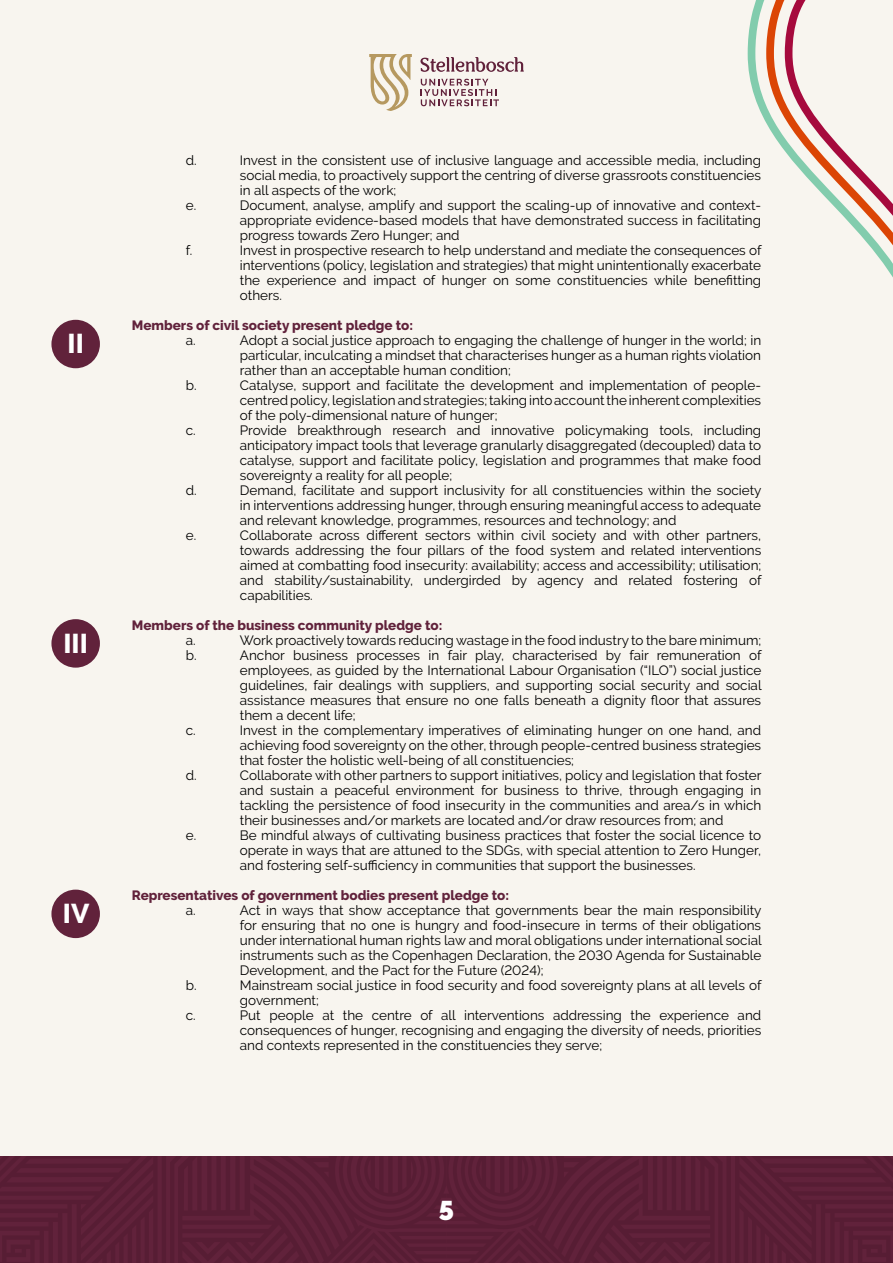
<style>
.page{position:relative;width:893px;height:1263px;background:#fff}
.page>*{position:absolute;margin:0;border:0;box-sizing:border-box;transform-origin:0 0}
.t1{font:800 27.15px "Raleway";color:#fff}
.t2{font:900 27px "Raleway";color:#fff}
.t3{font:13.5px/15px "Raleway";color:#000;text-align:justify}
.t4{font:800 13.5px "Raleway";color:#61223b}
</style>
<div class="page">
<div style="left:446px;top:1156px;width:447px;height:107px;background:#5b1f36"></div>
<div style="left:0;top:1156px;width:446px;height:107px;background:#5b1f36"></div>
<div style="left:0;top:0;width:893px;height:1155px;background:#f8f5ef"></div>
<svg style="left:369px;top:54px;width:43px;height:57px"></svg>
<svg style="left:420px;top:57px;width:104px;height:15px"></svg>
<svg style="left:421px;top:79px;width:78px;height:27px"></svg>
<svg style="left:748px;top:0;width:145px;height:277px"></svg>
<div style="left:51px;top:320px;width:49px;height:48px;background:#61223b;border-radius:50%"></div>
<div style="left:51px;top:619px;width:49px;height:49px;background:#61223b;border-radius:50%"></div>
<div style="left:51px;top:890px;width:49px;height:48px;background:#61223b;border-radius:50%"></div>
<h1 class="t1" style="left:68px;top:328px;width:18px">II</h1>
<h1 class="t1" style="left:63px;top:628px;width:26px">III</h1>
<h1 class="t1" style="left:63px;top:898px;width:28px">IV</h1>
<p class="t3" style="left:186px;top:153px;width:12px">d.</p>
<p class="t3" style="left:240px;top:153px;width:523px">Invest in the consistent use of inclusive language and accessible media, including social media, to proactively support the centring of diverse grassroots constituencies in all aspects of the work;</p>
<p class="t3" style="left:186px;top:198px;width:12px">e.</p>
<p class="t3" style="left:240px;top:198px;width:523px">Document, analyse, amplify and support the scaling-up of innovative and context&shy;appropriate evidence-based models that have demonstrated success in facilitating progress towards Zero Hunger; and</p>
<p class="t3" style="left:186px;top:243px;width:8px">f.</p>
<p class="t3" style="left:240px;top:243px;width:523px">Invest in prospective research to help understand and mediate the consequences of interventions (policy, legislation and strategies) that might unintentionally exacerbate the experience and impact of hunger on some constituencies while benefitting others.</p>
<p class="t4" style="left:132px;top:318px;width:283px">Members of civil society present pledge to:</p>
<p class="t3" style="left:186px;top:333px;width:11px">a.</p>
<p class="t3" style="left:240px;top:333px;width:523px">Adopt a social justice approach to engaging the challenge of hunger in the world; in particular, inculcating a mindset that characterises hunger as a human rights violation rather than an acceptable human condition;</p>
<p class="t3" style="left:186px;top:378px;width:12px">b.</p>
<p class="t3" style="left:240px;top:378px;width:523px">Catalyse, support and facilitate the development and implementation of people&shy;centred policy, legislation and strategies; taking into account the inherent complexities of the poly-dimensional nature of hunger;</p>
<p class="t3" style="left:186px;top:423px;width:11px">c.</p>
<p class="t3" style="left:240px;top:423px;width:523px">Provide breakthrough research and innovative policymaking tools, including anticipatory impact tools that leverage granularly disaggregated (decoupled) data to catalyse, support and facilitate policy, legislation and programmes that make food sovereignty a reality for all people;</p>
<p class="t3" style="left:186px;top:483px;width:12px">d.</p>
<p class="t3" style="left:240px;top:483px;width:523px">Demand, facilitate and support inclusivity for all constituencies within the society in interventions addressing hunger, through ensuring meaningful access to adequate and relevant knowledge, programmes, resources and technology; and</p>
<p class="t3" style="left:186px;top:528px;width:12px">e.</p>
<p class="t3" style="left:240px;top:528px;width:523px">Collaborate across different sectors within civil society and with other partners, towards addressing the four pillars of the food system and related interventions aimed at combatting food insecurity: availability; access and accessibility; utilisation; and stability/sustainability, undergirded by agency and related fostering of capabilities.</p>
<p class="t4" style="left:132px;top:618px;width:312px">Members of the business community pledge to:</p>
<p class="t3" style="left:186px;top:633px;width:11px">a.</p>
<p class="t3" style="left:240px;top:633px;width:523px">Work proactively towards reducing wastage in the food industry to the bare minimum;</p>
<p class="t3" style="left:186px;top:648px;width:12px">b.</p>
<p class="t3" style="left:240px;top:648px;width:523px">Anchor business processes in fair play, characterised by fair remuneration of employees, as guided by the International Labour Organisation (“ILO”) social justice guidelines, fair dealings with suppliers, and supporting social security and social assistance measures that ensure no one falls beneath a dignity floor that assures them a decent life;</p>
<p class="t3" style="left:186px;top:723px;width:11px">c.</p>
<p class="t3" style="left:240px;top:723px;width:523px">Invest in the complementary imperatives of eliminating hunger on one hand, and achieving food sovereignty on the other, through people-centred business strategies that foster the holistic well-being of all constituencies;</p>
<p class="t3" style="left:186px;top:768px;width:12px">d.</p>
<p class="t3" style="left:240px;top:768px;width:523px">Collaborate with other partners to support initiatives, policy and legislation that foster and sustain a peaceful environment for business to thrive, through engaging in tackling the persistence of food insecurity in the communities and area/s in which their businesses and/or markets are located and/or draw resources from; and</p>
<p class="t3" style="left:186px;top:828px;width:12px">e.</p>
<p class="t3" style="left:240px;top:828px;width:523px">Be mindful always of cultivating business practices that foster the social licence to operate in ways that are attuned to the SDGs, with special attention to Zero Hunger, and fostering self-sufficiency in communities that support the businesses.</p>
<p class="t4" style="left:132px;top:888px;width:379px">Representatives of government bodies present pledge to:</p>
<p class="t3" style="left:186px;top:903px;width:11px">a.</p>
<p class="t3" style="left:240px;top:903px;width:523px">Act in ways that show acceptance that governments bear the main responsibility for ensuring that no one is hungry and food-insecure in terms of their obligations under international human rights law and moral obligations under international social instruments such as the Copenhagen Declaration, the 2030 Agenda for Sustainable Development, and the Pact for the Future (2024);</p>
<p class="t3" style="left:186px;top:978px;width:12px">b.</p>
<p class="t3" style="left:240px;top:978px;width:523px">Mainstream social justice in food security and food sovereignty plans at all levels of government;</p>
<p class="t3" style="left:186px;top:1008px;width:11px">c.</p>
<p class="t3" style="left:240px;top:1008px;width:523px">Put people at the centre of all interventions addressing the experience and consequences of hunger, recognising and engaging the diversity of needs, priorities and contexts represented in the constituencies they serve;</p>
<h2 class="t2" style="left:439px;top:1195px;width:17px">5</h2>
</div>
